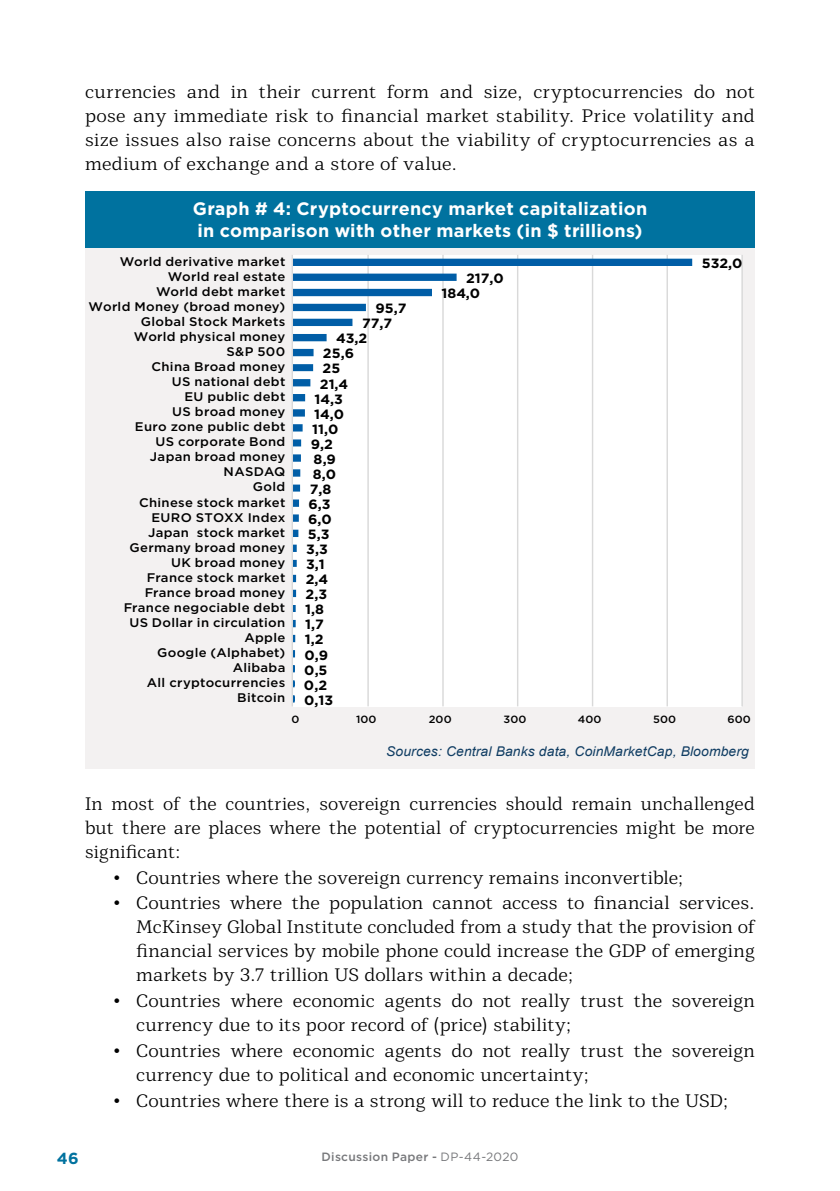
<style>
.page{position:relative;width:840px;height:1191px;background:#fff}
.page>*{position:absolute;margin:0;border:0;box-sizing:border-box;transform-origin:0 0}
.t1{font:300 18px/24px "Mediator Serif";color:#000;text-align:justify}
.t2{font:700 18px/22px "Gotham";letter-spacing:.015em;color:#fff}
.t3{font:700 16px "Gotham";color:#00729f}
.t4{font:700 13.4px "Gotham";color:#000;scale:1.05 1}
.t5{font:italic 13.4px "Arial";letter-spacing:.01em;color:#103d63}
.t6{font:500 12.4px "Gotham";letter-spacing:.025em;color:#000;scale:1.05 1}
.t7{font:500 12px "Gotham";letter-spacing:.025em;color:#77787b}
.t8{font:500 10.4px "Gotham";letter-spacing:.005em;color:#000;scale:1.05 1}
.s1{font-weight:700}
.s2{font-weight:400}
</style>
<div class="page">
<div style="left:85px;top:248px;width:669px;height:521px;background:#f3f1f1"></div>
<div style="left:293px;top:255px;width:448px;height:451px;background:#fff"></div>
<hr style="left:741px;top:255px;width:1px;height:451px;background:#d9d9d9">
<hr style="left:666px;top:255px;width:1px;height:451px;background:#d9d9d9">
<hr style="left:591px;top:255px;width:2px;height:451px;background:#d9d9d9">
<hr style="left:516px;top:255px;width:2px;height:451px;background:#d9d9d9">
<hr style="left:442px;top:255px;width:1px;height:451px;background:#d9d9d9">
<hr style="left:367px;top:255px;width:1px;height:451px;background:#d9d9d9">
<div style="left:293px;top:455px;width:7px;height:6px;background:#005da6"></div>
<div style="left:293px;top:425px;width:8px;height:5px;background:#005da6"></div>
<div style="left:293px;top:410px;width:11px;height:5px;background:#005da6"></div>
<div style="left:293px;top:395px;width:11px;height:5px;background:#005da6"></div>
<div style="left:293px;top:380px;width:16px;height:5px;background:#005da6"></div>
<div style="left:293px;top:365px;width:19px;height:5px;background:#005da6"></div>
<div style="left:293px;top:350px;width:19px;height:5px;background:#005da6"></div>
<div style="left:293px;top:335px;width:32px;height:5px;background:#005da6"></div>
<div style="left:293px;top:320px;width:58px;height:5px;background:#005da6"></div>
<div style="left:293px;top:305px;width:72px;height:5px;background:#005da6"></div>
<div style="left:293px;top:290px;width:138px;height:5px;background:#005da6"></div>
<div style="left:293px;top:274px;width:162px;height:6px;background:#005da6"></div>
<div style="left:293px;top:260px;width:397px;height:5px;background:#005da6"></div>
<div style="left:292px;top:259px;width:399px;height:7px;border:2px solid #005ea7"></div>
<div style="left:292px;top:273px;width:164px;height:8px;border:2px solid #005ea7"></div>
<div style="left:292px;top:289px;width:139px;height:7px;border:2px solid #005ea7"></div>
<div style="left:292px;top:304px;width:74px;height:7px;border:2px solid #005ea7"></div>
<div style="left:292px;top:319px;width:60px;height:7px;border:2px solid #005ea7"></div>
<div style="left:292px;top:334px;width:34px;height:7px;border:2px solid #005ea7"></div>
<div style="left:292px;top:349px;width:21px;height:7px;border:2px solid #005ea7"></div>
<div style="left:292px;top:364px;width:21px;height:7px;border:2px solid #005ea7"></div>
<div style="left:292px;top:379px;width:18px;height:7px;border:2px solid #005ea7"></div>
<div style="left:292px;top:394px;width:13px;height:7px;border:2px solid #005ea7"></div>
<div style="left:292px;top:409px;width:13px;height:7px;border:2px solid #005ea7"></div>
<div style="left:292px;top:424px;width:10px;height:7px;border:2px solid #005ea7"></div>
<div style="left:292px;top:439px;width:9px;height:7px;border:2px solid #005ea7"></div>
<div style="left:292px;top:454px;width:9px;height:8px;border:2px solid #005ea7"></div>
<div style="left:292px;top:469px;width:8px;height:7px;border:2px solid #005ea7"></div>
<div style="left:292px;top:484px;width:8px;height:7px;border:2px solid #005ea7"></div>
<div style="left:292px;top:499px;width:7px;height:8px;border:2px solid #005ea7"></div>
<div style="left:292px;top:514px;width:6px;height:8px;border:2px solid #005ea7"></div>
<div style="left:292px;top:529px;width:6px;height:8px;border:2px solid #005ea7"></div>
<svg style="left:293px;top:544px;width:3px;height:8px"></svg>
<svg style="left:293px;top:560px;width:3px;height:7px"></svg>
<svg style="left:293px;top:575px;width:3px;height:7px"></svg>
<svg style="left:293px;top:590px;width:3px;height:7px"></svg>
<svg style="left:293px;top:605px;width:2px;height:7px"></svg>
<svg style="left:293px;top:620px;width:2px;height:7px"></svg>
<svg style="left:293px;top:635px;width:2px;height:7px"></svg>
<svg style="left:293px;top:650px;width:2px;height:7px"></svg>
<hr style="left:291px;top:255px;width:2px;height:451px;background:#d9d9d9">
<div style="left:85px;top:191px;width:669px;height:57px;background:#00729f"></div>
<p class="t1" style="left:85px;top:80px;width:671px">currencies and in their current form and size, cryptocurrencies do not pose any immediate risk to financial market stability. Price volatility and size issues also raise concerns about the viability of cryptocurrencies as a medium of exchange and a store of value.</p>
<p class="t2" style="left:193px;top:198px;width:456px">Graph # 4: Cryptocurrency market capitalization in comparison with other markets (in $ trillions)</p>
<p class="t6" style="left:120px;top:253px;width:159px">World derivative market</p>
<p class="t6" style="left:168px;top:268px;width:113px">World real estate</p>
<p class="t6" style="left:156px;top:283px;width:125px">World debt market</p>
<p class="t6" style="left:89px;top:298px;width:189px">World Money (broad money)</p>
<p class="t6" style="left:141px;top:313px;width:139px">Global Stock Markets</p>
<p class="t6" style="left:134px;top:328px;width:146px">World physical money</p>
<p class="t6" style="left:226px;top:343px;width:58px">S&amp;P 500</p>
<p class="t6" style="left:151px;top:358px;width:129px">China Broad money</p>
<p class="t4" style="left:375px;top:299px;width:31px">95,7</p>
<p class="t4" style="left:362px;top:315px;width:30px">77,7</p>
<p class="t4" style="left:336px;top:330px;width:31px">43,2</p>
<p class="t4" style="left:323px;top:345px;width:31px">25,6</p>
<p class="t4" style="left:322px;top:360px;width:18px">25</p>
<p class="t4" style="left:466px;top:269px;width:37px">217,0</p>
<p class="t4" style="left:441px;top:284px;width:38px">184,0</p>
<p class="t6" style="left:172px;top:373px;width:110px">US national debt</p>
<p class="t6" style="left:184px;top:389px;width:98px">EU public debt</p>
<p class="t6" style="left:172px;top:404px;width:109px">US broad money</p>
<p class="t6" style="left:135px;top:419px;width:145px">Euro zone public debt</p>
<p class="t6" style="left:155px;top:434px;width:125px">US corporate Bond</p>
<p class="t6" style="left:150px;top:449px;width:130px">Japan broad money</p>
<p class="t6" style="left:223px;top:464px;width:60px">NASDAQ</p>
<p class="t6" style="left:253px;top:479px;width:32px">Gold</p>
<p class="t6" style="left:139px;top:494px;width:141px">Chinese stock market</p>
<p class="t6" style="left:151px;top:509px;width:129px">EURO STOXX Index</p>
<p class="t6" style="left:148px;top:524px;width:132px">Japan stock market</p>
<p class="t6" style="left:129px;top:539px;width:150px">Germany broad money</p>
<p class="t6" style="left:171px;top:554px;width:110px">UK broad money</p>
<p class="t6" style="left:147px;top:569px;width:133px">France stock market</p>
<p class="t6" style="left:145px;top:584px;width:135px">France broad money</p>
<p class="t6" style="left:124px;top:599px;width:155px">France negociable debt</p>
<p class="t6" style="left:129px;top:614px;width:150px">US Dollar in circulation</p>
<p class="t6" style="left:244px;top:629px;width:40px">Apple</p>
<p class="t6" style="left:157px;top:644px;width:124px">Google (Alphabet)</p>
<p class="t6" style="left:232px;top:659px;width:52px">Alibaba</p>
<p class="t6" style="left:147px;top:674px;width:133px">All cryptocurrencies</p>
<p class="t6" style="left:237px;top:689px;width:47px">Bitcoin</p>
<p class="t4" style="left:320px;top:375px;width:29px">21,4</p>
<p class="t4" style="left:314px;top:390px;width:28px">14,3</p>
<p class="t4" style="left:314px;top:405px;width:30px">14,0</p>
<p class="t4" style="left:312px;top:420px;width:26px">11,0</p>
<p class="t4" style="left:310px;top:435px;width:23px">9,2</p>
<p class="t4" style="left:313px;top:450px;width:23px">8,9</p>
<p class="t4" style="left:313px;top:465px;width:24px">8,0</p>
<p class="t4" style="left:309px;top:480px;width:22px">7,8</p>
<p class="t4" style="left:308px;top:495px;width:23px">6,3</p>
<p class="t4" style="left:308px;top:510px;width:24px">6,0</p>
<p class="t4" style="left:308px;top:525px;width:22px">5,3</p>
<p class="t4" style="left:306px;top:540px;width:22px">3,3</p>
<p class="t4" style="left:306px;top:555px;width:19px">3,1</p>
<p class="t4" style="left:305px;top:570px;width:23px">2,4</p>
<p class="t4" style="left:305px;top:585px;width:22px">2,3</p>
<p class="t4" style="left:305px;top:600px;width:19px">1,8</p>
<p class="t4" style="left:305px;top:616px;width:19px">1,7</p>
<p class="t4" style="left:304px;top:631px;width:19px">1,2</p>
<p class="t4" style="left:304px;top:646px;width:24px">0,9</p>
<p class="t4" style="left:304px;top:661px;width:24px">0,5</p>
<p class="t4" style="left:304px;top:676px;width:24px">0,2</p>
<p class="t4" style="left:304px;top:691px;width:29px">0,13</p>
<p class="t4" style="left:701px;top:254px;width:40px">532,0</p>
<p class="t8" style="left:291px;top:713px;width:9px">0</p>
<p class="t8" style="left:356px;top:713px;width:21px">100</p>
<p class="t8" style="left:428px;top:713px;width:23px">200</p>
<p class="t8" style="left:503px;top:713px;width:23px">300</p>
<p class="t8" style="left:577px;top:713px;width:24px">400</p>
<p class="t8" style="left:652px;top:713px;width:23px">500</p>
<p class="t8" style="left:727px;top:713px;width:24px">600</p>
<p class="t5" style="left:386px;top:742px;width:364px">Sources: Central Banks data, CoinMarketCap, Bloomberg</p>
<p class="t1" style="left:85px;top:792px;width:671px">In most of the countries, sovereign currencies should remain unchallenged but there are places where the potential of cryptocurrencies might be more significant:</p>
<p class="t1" style="left:113px;top:865px;width:571px"><span class="s1">•</span> Countries where the sovereign currency remains inconvertible;</p>
<p class="t1" style="left:136px;top:891px;width:620px;text-indent:-23px"><span class="s1">•</span> Countries where the population cannot access to financial services.<br>McKinsey Global Institute concluded from a study that the provision of financial services by mobile phone could increase the GDP of emerging markets by 3.7 trillion US dollars within a decade;</p>
<p class="t1" style="left:136px;top:989px;width:620px;text-indent:-23px"><span class="s1">•</span> Countries where economic agents do not really trust the sovereign currency due to its poor record of (price) stability;</p>
<p class="t1" style="left:136px;top:1039px;width:620px;text-indent:-23px"><span class="s1">•</span> Countries where economic agents do not really trust the sovereign currency due to political and economic uncertainty;</p>
<p class="t1" style="left:113px;top:1088px;width:616px"><span class="s1">•</span> Countries where there is a strong will to reduce the link to the USD;</p>
<p class="t3" style="left:57px;top:1147px;width:23px">46</p>
<p class="t7" style="left:321px;top:1148px;width:198px">Discussion Paper - <span class="s2">DP-44-2020</span></p>
</div>
